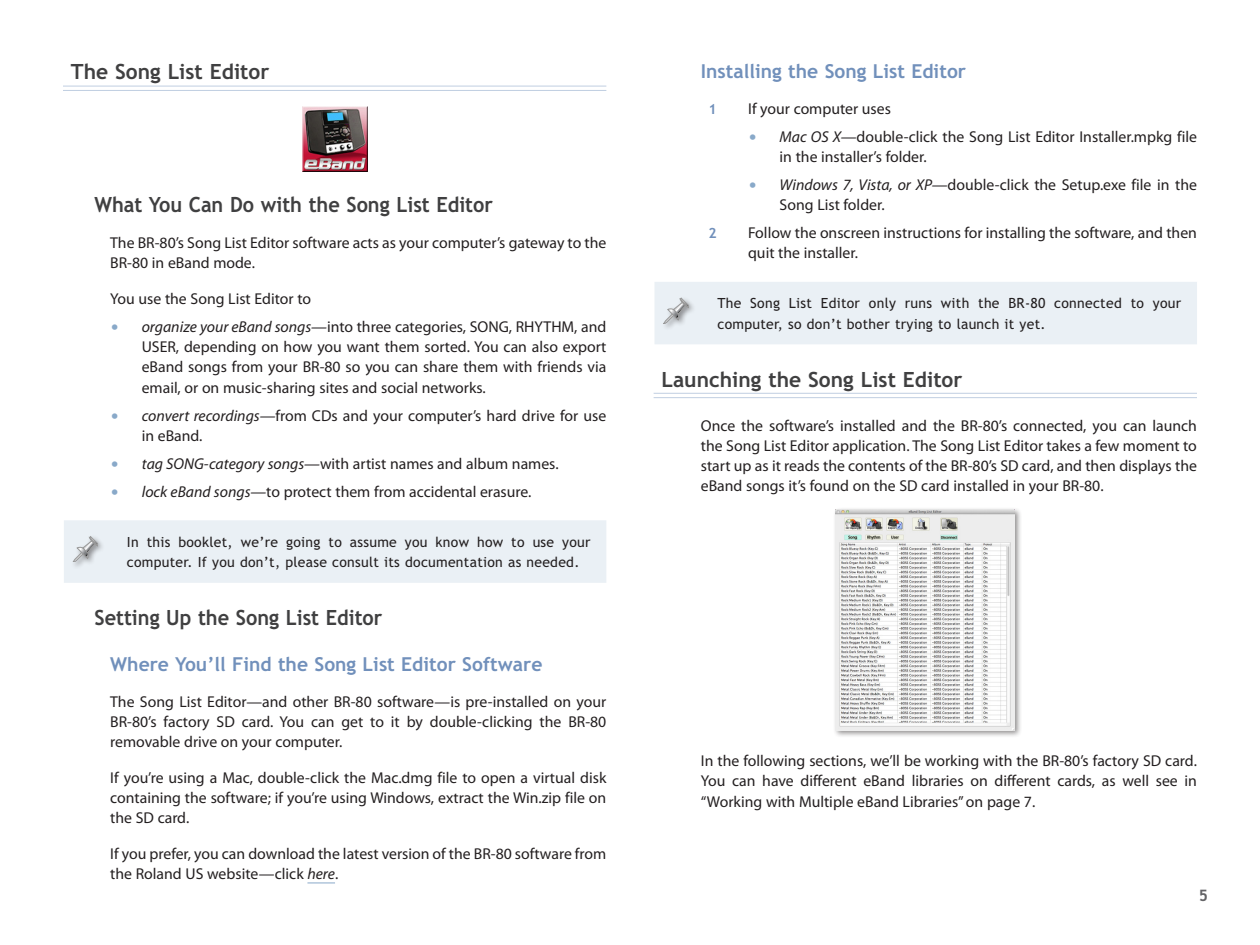
<style>
.page{position:relative;width:1260px;height:945px;background:#fff}
.page>*{position:absolute;margin:0;border:0;box-sizing:border-box;transform-origin:0 0}
.Heading_2{font:700 21px "Trebuchet MSPS";color:#404041;scale:.95 1}
.Heading_1{font:700 21px "Trebuchet MSPS";color:#404041}
.Heading_3{font:700 19.25px "Trebuchet MSPS";color:#7190bb}
.Body{font:15.75px/20.1px "Myriad Pro";color:#231f20;text-align:justify}
.Bullet_First{font:15.75px/20.1px "Myriad Pro";color:#231f20;text-align:justify}
.Bullet_Next{font:15.75px/20.1px "Myriad Pro";color:#231f20}
.Indented_Bullet{font:15.75px/20.1px "Myriad Pro";color:#231f20}
.Number_Next{font:15.75px/20.1px "Myriad Pro";color:#231f20}
.Number_First{font:15.75px "Myriad Pro";color:#231f20}
.t1{font:700 15.75px "Trebuchet MSPS";color:#636366}
.NTW_Text{font:14px/20.1px "Trebuchet MSPS";letter-spacing:.02em;color:#231f20}
.Number_First-2{font:700 14px "Trebuchet MSPS";color:#7190bb}
.Number_Next-2{font:700 14px "Trebuchet MSPS";color:#7190bb}
.s1{font-family:"Trebuchet MSPS";font-weight:700;font-size:17.5px;color:#89a9c9}
.s2{font-style:italic}
</style>
<div class="page">
<hr style="left:654px;top:393px;width:543px;height:1px;background:#c0cee1">
<hr style="left:654px;top:397px;width:543px;height:1px;background:#c0cee1">
<div style="left:654px;top:282px;width:543px;height:62px;background:#eaf0f5"></div>
<div style="left:833px;top:507px;width:189px;height:230px;background:#231f20;opacity:.5"></div>
<img style="left:836px;top:510px;width:179px;height:220px">
<hr style="left:63px;top:86px;width:543px;height:1px;background:#c0cee1">
<hr style="left:63px;top:90px;width:543px;height:1px;background:#c0cee1">
<svg style="left:307px;top:883px;width:28px;height:1px"></svg>
<img style="left:302px;top:107px;width:65px;height:64px">
<div style="left:64px;top:520px;width:542px;height:63px;background:#eaf0f5"></div>
<p class="Heading_1" style="left:71px;top:60px;width:200px">The Song List Editor</p>
<p class="Heading_2" style="left:94px;top:193px;width:421px">What You Can Do with the Song List Editor</p>
<p class="Body" style="left:110px;top:233px;width:498px">The BR-80’s Song List Editor software acts as your computer’s gateway to the<br>BR-80 in eBand mode.</p>
<p class="Body" style="left:110px;top:289px;width:202px">You use the Song List Editor to</p>
<p class="Bullet_First" style="left:142px;top:317px;width:466px;text-indent:-32px"><span class="s1">•</span> <span class="s2">organize your eBand songs—</span>into three categories, SONG, RHYTHM, and USER, depending on how you want them sorted. You can also export eBand songs from your BR-80 so you can share them with friends via email, or on music-sharing sites and social networks.</p>
<p class="Bullet_Next" style="left:142px;top:405px;width:466px;text-indent:-32px"><span class="s1">•</span> <span class="s2">convert recordings—</span>from CDs and your computer’s hard drive for use in eBand.</p>
<p class="Bullet_Next" style="left:110px;top:453px;width:450px"><span class="s1">•</span> <span class="s2">tag SONG-category songs—</span>with artist names and album names.</p>
<p class="Bullet_Next" style="left:110px;top:481px;width:423px"><span class="s1">•</span> <span class="s2">lock eBand songs—</span>to protect them from accidental erasure.</p>
<p class="NTW_Text" style="left:127px;top:532px;width:465px">In this booklet, we’re going to assume you know how to use your computer. If you don’t, please consult its documentation as needed.</p>
<p class="Heading_2" style="left:94px;top:605px;width:305px">Setting Up the Song List Editor</p>
<p class="Heading_3" style="left:110px;top:653px;width:434px">Where You’ll Find the Song List Editor Software</p>
<p class="Body" style="left:110px;top:691px;width:498px">The Song List Editor—and other BR-80 software—is pre-installed on your BR-80’s factory SD card. You can get to it by double-clicking the BR-80 removable drive on your computer.</p>
<p class="Body" style="left:110px;top:768px;width:498px">If you’re using a Mac, double-click the Mac.dmg file to open a virtual disk containing the software; if you’re using Windows, extract the Win.zip file on the SD card.</p>
<p class="Body" style="left:110px;top:844px;width:498px">If you prefer, you can download the latest version of the BR-80 software from the Roland US website—click <span class="s2">here</span>.</p>
<p class="Heading_3" style="left:701px;top:60px;width:267px">Installing the Song List Editor</p>
<p class="Number_First-2" style="left:708px;top:101px;width:10px">1</p>
<p class="Number_First" style="left:748px;top:99px;width:144px">If your computer uses</p>
<p class="Indented_Bullet" style="left:780px;top:126px;width:419px;text-indent:-32px"><span class="s1">•</span> <span class="s2">Mac OS X—</span>double-click the Song List Editor Installer.mpkg file in the installer’s folder.</p>
<p class="Indented_Bullet" style="left:780px;top:174px;width:419px;text-indent:-32px"><span class="s1">•</span> <span class="s2">Windows 7, Vista, or XP—</span>double-click the Setup.exe file in the<br>Song List folder.</p>
<p class="Number_Next-2" style="left:708px;top:225px;width:10px">2</p>
<p class="Number_Next" style="left:748px;top:223px;width:450px">Follow the onscreen instructions for installing the software, and then quit the installer.</p>
<p class="NTW_Text" style="left:718px;top:293px;width:465px">The Song List Editor only runs with the BR-80 connected to your computer, so don’t bother trying to launch it yet.</p>
<p class="Heading_1" style="left:662px;top:367px;width:303px">Launching the Song List Editor</p>
<p class="Body" style="left:701px;top:415px;width:498px">Once the software’s installed and the BR-80’s connected, you can launch the Song List Editor application. The Song List Editor takes a few moment to start up as it reads the contents of the BR-80’s SD card, and then displays the eBand songs it’s found on the SD card installed in your BR-80.</p>
<p class="Body" style="left:701px;top:751px;width:498px">In the following sections, we’ll be working with the BR-80’s factory SD card.<br>You can have different eBand libraries on different cards, as well see in “Working with Multiple eBand Libraries” on page 7.</p>
<p class="t1" style="left:1199px;top:886px;width:11px">5</p>
</div>
